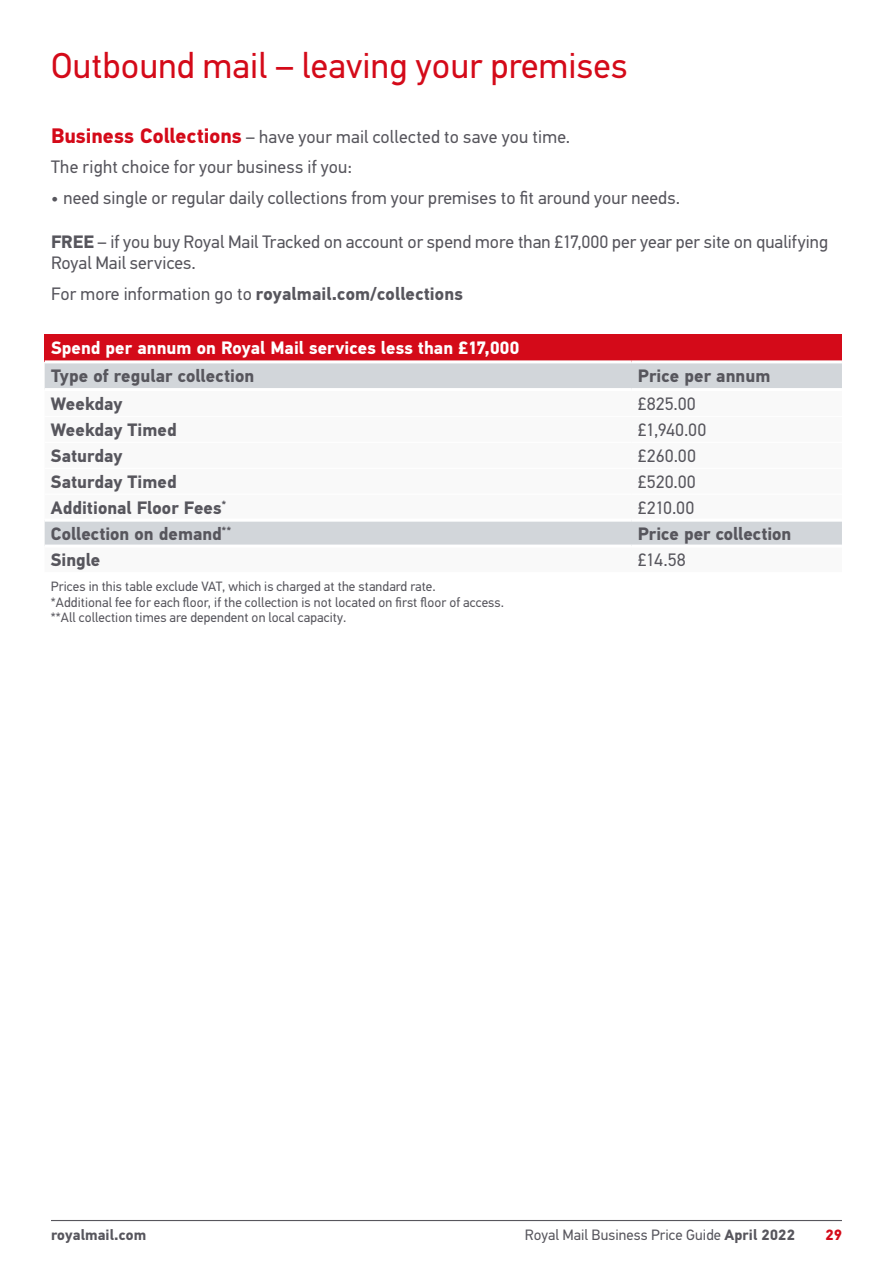
<style>
.page{position:relative;width:893px;height:1263px;background:#fff}
.page>*{position:absolute;margin:0;border:0;box-sizing:border-box;transform-origin:0 0}
.t1{font:36px "PFDIN Text Std";letter-spacing:.005em;color:#d40a19}
.t2{font:18px/30.2px "PFDIN Text Std";letter-spacing:.005em;color:#57565d}
.t3{font:700 18px "PFDIN Text Std";letter-spacing:.005em;color:#57565d}
.t4{font:700 18px "PFDIN Text Std";letter-spacing:.005em;color:#fff}
.t5{font:15px "PFDIN Text Std";letter-spacing:.005em;color:#57565d}
.t6{font:700 15px "PFDIN Text Std";letter-spacing:.01em;color:#57565d}
.t7{font:700 15px "PFDIN Text Std";color:#d40a19}
.t8{font:13.5px/15.6px "PFDIN Text Std";letter-spacing:.005em;color:#57565d}
.s1{font-weight:700;font-size:21px;color:#d40a19}
.s2{font-weight:700}
.s3{font-weight:400}
</style>
<div class="page">
<hr style="left:51px;top:1220px;width:791px;height:1px;background:#57565d">
<div style="left:45px;top:334px;width:797px;height:28px;background:#d40a19"></div>
<div style="left:45px;top:363px;width:797px;height:25px;background:#d2d6da"></div>
<div style="left:45px;top:522px;width:797px;height:23px;background:#d2d6da"></div>
<hr style="left:45px;top:360px;width:586px;height:3px;background:#fff">
<hr style="left:631px;top:360px;width:211px;height:3px;background:#fff">
<h1 class="t1" style="left:51px;top:44px;width:578px">Outbound mail – leaving your premises</h1>
<p class="t2" style="left:51px;top:122px;width:521px"><span class="s1">Business Collections</span> – have your mail collected to save you time.<br>The right choice for your business if you:</p>
<p class="t2" style="left:51px;top:182px;width:630px">• need single or regular daily collections from your premises to fit around your needs.</p>
<p class="t2" style="left:51px;top:231px;width:779px;line-height:21.6px"><span class="s2">FREE</span> – if you buy Royal Mail Tracked on account or spend more than £17,000 per year per site on qualifying<br>Royal Mail services.</p>
<p class="t3" style="left:51px;top:283px;width:413px"><span class="s3">For more information go to</span> royalmail.com/collections</p>
<p class="t4" style="left:51px;top:337px;width:470px">Spend per annum on Royal Mail services less than £17,000</p>
<p class="t3" style="left:51px;top:365px;width:205px">Type of regular collection</p>
<p class="t3" style="left:638px;top:365px;width:134px">Price per annum</p>
<p class="t3" style="left:51px;top:393px;width:73px">Weekday</p>
<p class="t2" style="left:638px;top:389px;width:60px">£825.00</p>
<p class="t3" style="left:51px;top:419px;width:127px">Weekday Timed</p>
<p class="t2" style="left:638px;top:415px;width:70px">£1,940.00</p>
<p class="t3" style="left:51px;top:445px;width:73px">Saturday</p>
<p class="t2" style="left:638px;top:441px;width:60px">£260.00</p>
<p class="t3" style="left:51px;top:471px;width:127px">Saturday Timed</p>
<p class="t2" style="left:638px;top:467px;width:60px">£520.00</p>
<p class="t3" style="left:51px;top:497px;width:177px">Additional Floor Fees<sup>*</sup></p>
<p class="t2" style="left:638px;top:493px;width:58px">£210.00</p>
<p class="t3" style="left:51px;top:523px;width:182px">Collection on demand<sup>**</sup></p>
<p class="t3" style="left:638px;top:523px;width:155px">Price per collection</p>
<p class="t3" style="left:51px;top:549px;width:51px">Single</p>
<p class="t2" style="left:638px;top:545px;width:50px">£14.58</p>
<p class="t8" style="left:51px;top:579px;width:455px">Prices in this table exclude VAT, which is charged at the standard rate.<br>*Additional fee for each floor, if the collection is not located on first floor of access. **All collection times are dependent on local capacity.</p>
<p class="t6" style="left:51px;top:1226px;width:97px">royalmail.com</p>
<p class="t5" style="left:525px;top:1226px;width:272px">Royal Mail Business Price Guide <span class="s2">April 2022</span></p>
<p class="t7" style="left:825px;top:1226px;width:18px">29</p>
</div>
